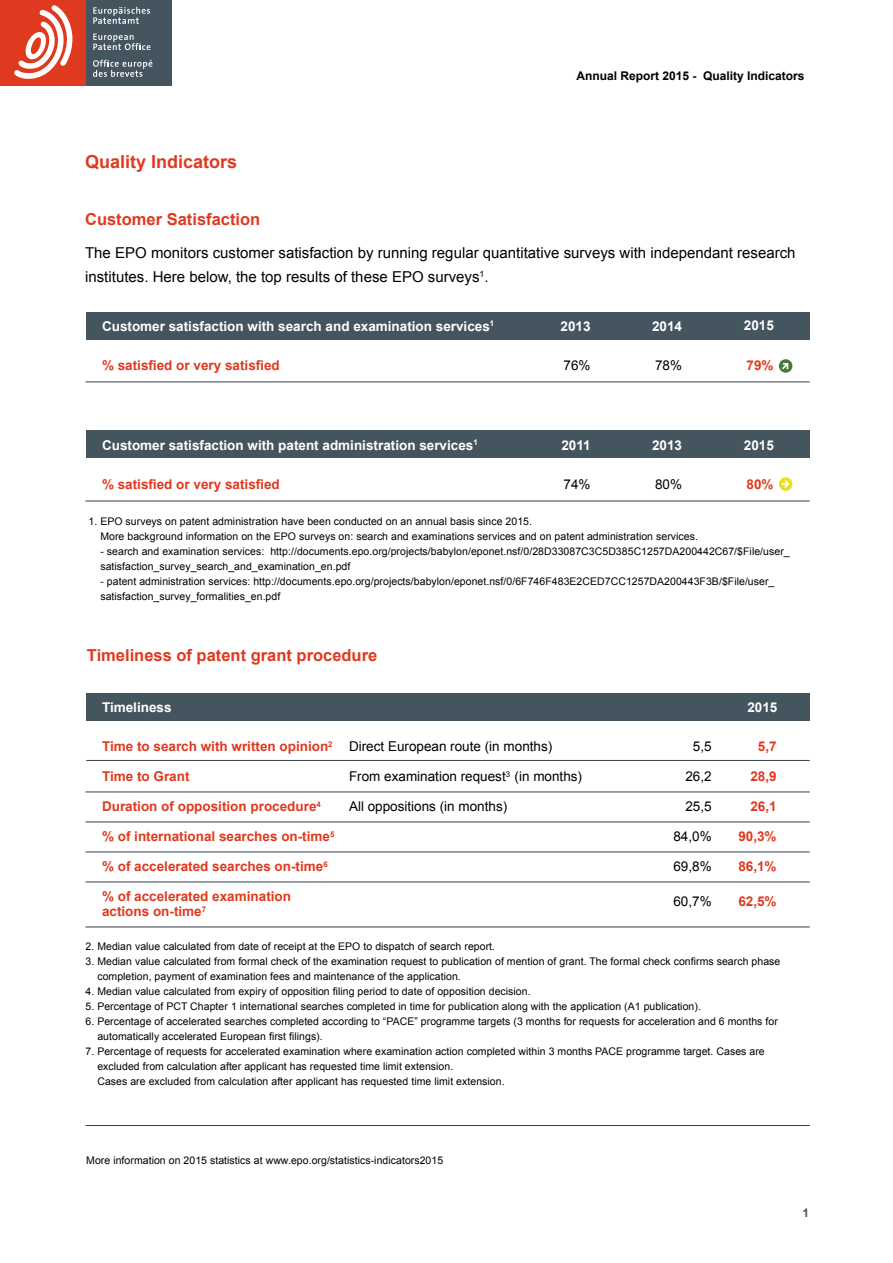
<style>
.page{position:relative;width:893px;height:1263px;background:#fff}
.page>*{position:absolute;margin:0;border:0;box-sizing:border-box;transform-origin:0 0}
.t1{font:700 18px "Arial";color:#df3a1f}
.t2{font:700 16.5px "Arial";color:#df3a1f}
.t3{font:15px/24px "Arial";color:#000}
.t4{font:700 13.5px/15px "Arial";color:#df3a1f}
.t5{font:700 13.5px "Arial";color:#fff}
.t6{font:13.5px "Arial";color:#000}
.t7{font:700 12px "Arial";color:#000}
.t8{font:700 12px "Arial";color:#45555f}
.t9{font:10.5px/15px "Arial";letter-spacing:.005em;color:#000}
</style>
<div class="page">
<div style="left:86px;top:0;width:85px;height:85px;background:#45555f"></div>
<div style="left:1px;top:0;width:85px;height:85px;background:#df3a1f"></div>
<svg style="left:93px;top:7px;width:57px;height:17px"></svg>
<svg style="left:93px;top:34px;width:58px;height:16px"></svg>
<svg style="left:93px;top:60px;width:59px;height:17px"></svg>
<svg style="left:14px;top:5px;width:59px;height:74px"></svg>
<hr style="left:86px;top:1125px;width:724px;height:1px;background:#36404e">
<hr style="left:86px;top:381px;width:724px;height:1px;background:#36404e">
<hr style="left:86px;top:501px;width:724px;height:1px;background:#36404e">
<div style="left:86px;top:431px;width:724px;height:27px;background:#45555f"></div>
<div style="left:86px;top:312px;width:724px;height:28px;background:#45555f"></div>
<svg style="left:779px;top:359px;width:13px;height:14px"></svg>
<svg style="left:780px;top:361px;width:10px;height:10px"></svg>
<svg style="left:779px;top:477px;width:14px;height:14px"></svg>
<hr style="left:86px;top:760px;width:724px;height:1px;background:#36404e">
<hr style="left:86px;top:852px;width:724px;height:1px;background:#36404e">
<hr style="left:86px;top:926px;width:724px;height:1px;background:#36404e">
<hr style="left:86px;top:792px;width:724px;height:1px;background:#36404e">
<hr style="left:86px;top:882px;width:724px;height:1px;background:#36404e">
<hr style="left:86px;top:822px;width:724px;height:1px;background:#36404e">
<div style="left:86px;top:694px;width:724px;height:27px;background:#45555f"></div>
<p class="t1" style="left:85px;top:150px;width:154px">Quality Indicators</p>
<p class="t7" style="left:577px;top:68px;width:230px">Annual Report 2015 - Quality Indicators</p>
<p class="t2" style="left:85px;top:209px;width:177px">Customer Satisfaction</p>
<p class="t3" style="left:85px;top:241px;width:712px">The EPO monitors customer satisfaction by running regular quantitative surveys with independant research institutes. Here below, the top results of these EPO surveys<sup>1</sup>.</p>
<p class="t5" style="left:102px;top:317px;width:394px">Customer satisfaction with search and examination services<sup>1</sup></p>
<p class="t4" style="left:102px;top:358px;width:179px">% satisfied or very satisfied</p>
<p class="t5" style="left:744px;top:316px;width:32px">2015</p>
<p class="t5" style="left:561px;top:317px;width:32px">2013</p>
<p class="t6" style="left:564px;top:356px;width:29px">76%</p>
<p class="t5" style="left:652px;top:317px;width:32px">2014</p>
<p class="t6" style="left:655px;top:356px;width:29px">78%</p>
<p class="t4" style="left:747px;top:358px;width:29px">79%</p>
<p class="t5" style="left:102px;top:436px;width:377px">Customer satisfaction with patent administration services<sup>1</sup></p>
<p class="t4" style="left:102px;top:477px;width:179px">% satisfied or very satisfied</p>
<p class="t5" style="left:561px;top:436px;width:31px">2011</p>
<p class="t6" style="left:564px;top:475px;width:29px">74%</p>
<p class="t5" style="left:652px;top:436px;width:32px">2013</p>
<p class="t6" style="left:655px;top:475px;width:29px">80%</p>
<p class="t5" style="left:744px;top:436px;width:32px">2015</p>
<p class="t4" style="left:747px;top:477px;width:29px">80%</p>
<p class="t9" style="left:89px;top:514px;width:445px">1. EPO surveys on patent administration have been conducted on an annual basis since 2015.</p>
<p class="t9" style="left:100px;top:529px;width:599px">More background information on the EPO surveys on: search and examinations services and on patent administration services.</p>
<p class="t9" style="left:100px;top:544px;width:691px">- search and examination services: http://documents.epo.org/projects/babylon/eponet.nsf/0/28D33087C3C5D385C1257DA200442C67/$File/user_ satisfaction_survey_search_and_examination_en.pdf</p>
<p class="t9" style="left:100px;top:574px;width:675px">- patent administration services: http://documents.epo.org/projects/babylon/eponet.nsf/0/6F746F483E2CED7CC1257DA200443F3B/$File/user_ satisfaction_survey_formalities_en.pdf</p>
<p class="t2" style="left:87px;top:644px;width:292px">Timeliness of patent grant procedure</p>
<p class="t5" style="left:102px;top:698px;width:71px">Timeliness</p>
<p class="t4" style="left:102px;top:739px;width:232px">Time to search with written opinion<sup>2</sup></p>
<p class="t4" style="left:102px;top:769px;width:89px">Time to Grant</p>
<p class="t4" style="left:102px;top:799px;width:220px">Duration of opposition procedure<sup>4</sup></p>
<p class="t4" style="left:102px;top:829px;width:234px">% of international searches on-time<sup>5</sup></p>
<p class="t4" style="left:102px;top:859px;width:227px">% of accelerated searches on-time<sup>6</sup></p>
<p class="t4" style="left:102px;top:889px;width:191px">% of accelerated examination actions on-time<sup>7</sup></p>
<p class="t6" style="left:349px;top:737px;width:205px">Direct European route (in months)</p>
<p class="t6" style="left:349px;top:767px;width:235px">From examination request<sup>3</sup> (in months)</p>
<p class="t6" style="left:349px;top:797px;width:160px">All oppositions (in months)</p>
<p class="t6" style="left:693px;top:737px;width:20px">5,5</p>
<p class="t6" style="left:685px;top:767px;width:28px">26,2</p>
<p class="t6" style="left:685px;top:797px;width:28px">25,5</p>
<p class="t6" style="left:673px;top:827px;width:40px">84,0%</p>
<p class="t6" style="left:673px;top:857px;width:40px">69,8%</p>
<p class="t6" style="left:673px;top:892px;width:40px">60,7%</p>
<p class="t5" style="left:747px;top:698px;width:32px">2015</p>
<p class="t4" style="left:758px;top:739px;width:20px">5,7</p>
<p class="t4" style="left:750px;top:769px;width:28px">28,9</p>
<p class="t4" style="left:750px;top:799px;width:28px">26,1</p>
<p class="t4" style="left:738px;top:829px;width:40px">90,3%</p>
<p class="t4" style="left:738px;top:859px;width:40px">86,1%</p>
<p class="t4" style="left:738px;top:894px;width:40px">62,5%</p>
<p class="t9" style="left:86px;top:939px;width:411px">2. Median value calculated from date of receipt at the EPO to dispatch of search report.</p>
<p class="t9" style="left:97px;top:954px;width:684px;text-indent:-12px">3. Median value calculated from formal check of the examination request to publication of mention of grant. The formal check confirms search phase completion, payment of examination fees and maintenance of the application.</p>
<p class="t9" style="left:86px;top:984px;width:447px">4. Median value calculated from expiry of opposition filing period to date of opposition decision.</p>
<p class="t9" style="left:86px;top:999px;width:617px">5. Percentage of PCT Chapter 1 international searches completed in time for publication along with the application (A1 publication).</p>
<p class="t9" style="left:97px;top:1014px;width:682px;text-indent:-12px">6. Percentage of accelerated searches completed according to “PACE” programme targets (3 months for requests for acceleration and 6 months for automatically accelerated European first filings).</p>
<p class="t9" style="left:97px;top:1044px;width:669px;text-indent:-12px">7. Percentage of requests for accelerated examination where examination action completed within 3 months PACE programme target. Cases are excluded from calculation after applicant has requested time limit extension.</p>
<p class="t9" style="left:97px;top:1074px;width:409px">Cases are excluded from calculation after applicant has requested time limit extension.</p>
<p class="t9" style="left:86px;top:1152px;width:358px">More information on 2015 statistics at www.epo.org/statistics-indicators2015</p>
<p class="t8" style="left:802px;top:1205px;width:8px">1</p>
</div>
